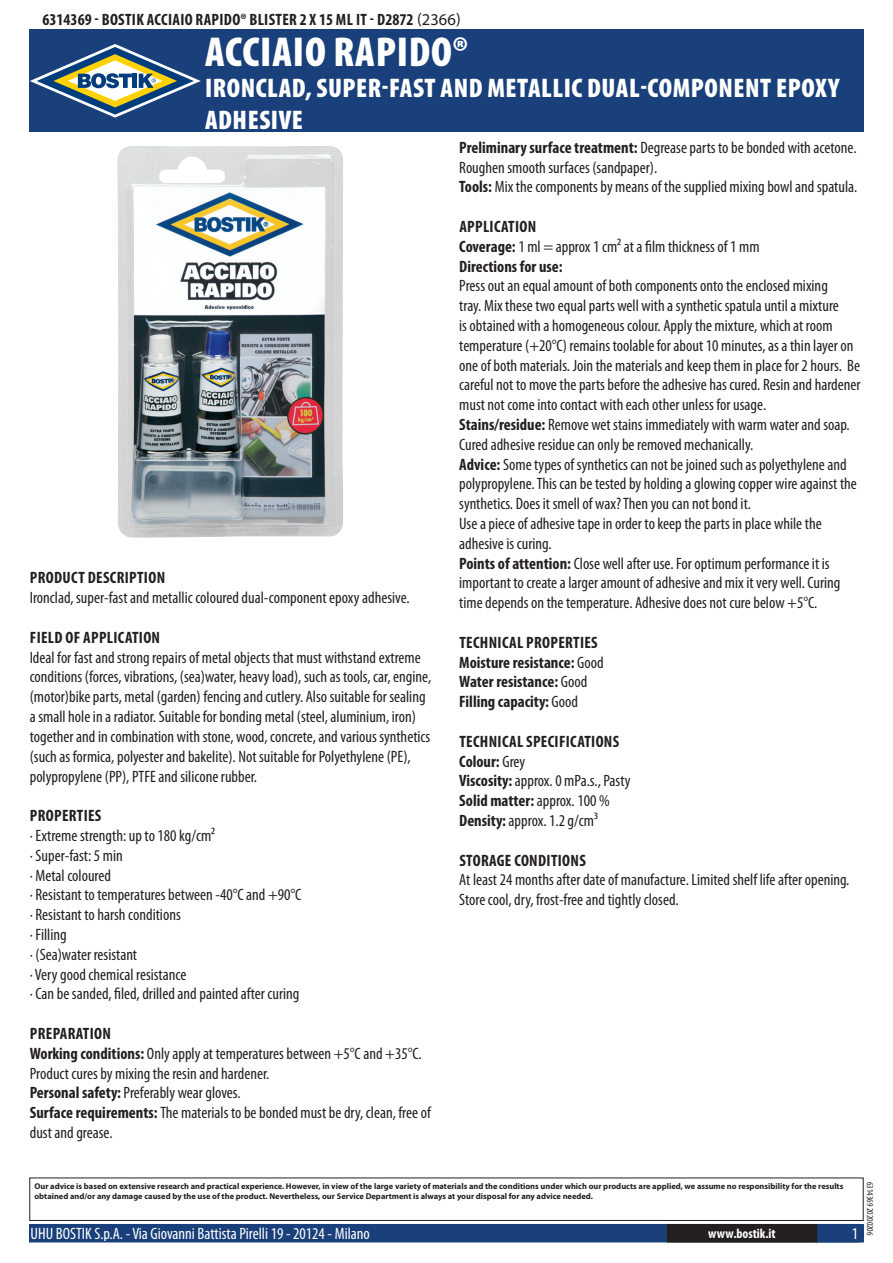
<style>
.page{position:relative;width:893px;height:1263px;background:#fff}
.page>*{position:absolute;margin:0;border:0;box-sizing:border-box;transform-origin:0 0}
.t1{font:900 condensed 42px "Myriad Pro";letter-spacing:.02em;color:#fff}
.t2{font:900 condensed 27px/32.4px "Myriad Pro";letter-spacing:.02em;color:#fff}
.t3{font:condensed 16.5px/19.8px "Myriad Pro";color:#231f20}
.t4{font:700 condensed 16.5px/19.8px "Myriad Pro";letter-spacing:.02em;color:#231f20}
.t5{font:condensed 16.5px "Myriad Pro";color:#fff}
.t6{font:700 condensed 13.5px "Myriad Pro";color:#fff}
.t7{font:condensed 9px "Myriad Pro";color:#231f20}
.t8{font:700 8.4px/10.1px "Myriad Pro";color:#231f20}
.s1{font-weight:400;font-stretch:normal}
.s2{font-weight:700}
.s3{font-weight:400}
</style>
<div class="page">
<div style="left:30px;top:1225px;width:833px;height:17px;background:#19407a"></div>
<div style="left:29px;top:1224px;width:835px;height:18px;border:2px solid #19407a"></div>
<div style="left:816px;top:1224px;width:44px;height:18px;border:2px solid #19407a"></div>
<div style="left:668px;top:1225px;width:148px;height:17px;background:#231f20"></div>
<div style="left:667px;top:1224px;width:150px;height:18px;border:2px solid #231f20"></div>
<div style="left:29px;top:1177px;width:835px;height:44px;border:1px solid #231f20"></div>
<div style="left:30px;top:30px;width:834px;height:102px;background:#19407a"></div>
<svg style="left:30px;top:44px;width:171px;height:74px"></svg>
<img style="left:117px;top:146px;width:226px;height:392px">
<p class="t4" style="left:43px;top:9px;width:420px">6314369 - Bostik Acciaio Rapido® Blister 2 x 15 ml IT - D2872 <span class="s1">(2366)</span></p>
<h1 class="t1" style="left:205px;top:25px;width:264px">ACCIAIO RAPIDO®</h1>
<h2 class="t2" style="left:205px;top:71px;width:636px">IRONCLAD, SUPER-FAST AND METALLIC DUAL-COMPONENT EPOXY<br>ADHESIVE</h2>
<p class="t4" style="left:30px;top:568px;width:137px">Product description</p>
<p class="t3" style="left:30px;top:588px;width:381px">Ironclad, super-fast and metallic coloured dual-component epoxy adhesive.</p>
<p class="t4" style="left:30px;top:627px;width:132px">Field of application</p>
<p class="t3" style="left:30px;top:647px;width:403px">Ideal for fast and strong repairs of metal objects that must withstand extreme conditions (forces, vibrations, (sea)water, heavy load), such as tools, car, engine, (motor)bike parts, metal (garden) fencing and cutlery. Also suitable for sealing a small hole in a radiator. Suitable for bonding metal (steel, aluminium, iron) together and in combination with stone, wood, concrete, and various synthetics (such as formica, polyester and bakelite). Not suitable for Polyethylene (PE), polypropylene (PP), PTFE and silicone rubber.</p>
<p class="t4" style="left:30px;top:805px;width:73px">Properties</p>
<p class="t3" style="left:30px;top:825px;width:273px">· Extreme strength: up to 180 kg/cm²<br>· Super-fast: 5 min<br>· Metal coloured<br>· Resistant to temperatures between -40°C and +90°C · Resistant to harsh conditions<br>· Filling<br>· (Sea)water resistant<br>· Very good chemical resistance<br>· Can be sanded, filed, drilled and painted after curing</p>
<p class="t3" style="left:30px;top:1023px;width:403px"><span class="s2">Preparation<br>Working conditions:</span> Only apply at temperatures between +5°C and +35°C.<br>Product cures by mixing the resin and hardener.<br><span class="s2">Personal safety:</span> Preferably wear gloves.<br><span class="s2">Surface requirements:</span> The materials to be bonded must be dry, clean, free of dust and grease.</p>
<p class="t3" style="left:459px;top:137px;width:400px"><span class="s2">Preliminary surface treatment:</span> Degrease parts to be bonded with acetone.<br>Roughen smooth surfaces (sandpaper).<br><span class="s2">Tools:</span> Mix the components by means of the supplied mixing bowl and spatula.</p>
<p class="t4" style="left:459px;top:216px;width:302px">Application<br>Coverage: <span class="s3">1 ml = approx 1 cm² at a film thickness of 1 mm<br></span>Directions for use:</p>
<p class="t3" style="left:459px;top:276px;width:403px">Press out an equal amount of both components onto the enclosed mixing<br>tray. Mix these two equal parts well with a synthetic spatula until a mixture<br>is obtained with a homogeneous colour. Apply the mixture, which at room temperature (+20°C) remains toolable for about 10 minutes, as a thin layer on one of both materials. Join the materials and keep them in place for 2 hours. Be careful not to move the parts before the adhesive has cured. Resin and hardener must not come into contact with each other unless for usage.<br><span class="s2">Stains/residue:</span> Remove wet stains immediately with warm water and soap.<br>Cured adhesive residue can only be removed mechanically.<br><span class="s2">Advice:</span> Some types of synthetics can not be joined such as polyethylene and polypropylene. This can be tested by holding a glowing copper wire against the synthetics. Does it smell of wax? Then you can not bond it.<br>Use a piece of adhesive tape in order to keep the parts in place while the adhesive is curing.<br><span class="s2">Points of attention:</span> Close well after use. For optimum performance it is important to create a larger amount of adhesive and mix it very well. Curing time depends on the temperature. Adhesive does not cure below +5°C.</p>
<p class="t4" style="left:459px;top:632px;width:146px">Technical properties<br>Moisture resistance: <span class="s3">Good<br></span>Water resistance: <span class="s3">Good<br></span>Filling capacity: <span class="s3">Good</span></p>
<p class="t4" style="left:459px;top:731px;width:173px">Technical specifications<br>Colour: <span class="s3">Grey<br></span>Viscosity: <span class="s3">approx. 0 mPa.s., Pasty<br></span>Solid matter: <span class="s3">approx. 100 %<br></span>Density: <span class="s3">approx. 1.2 g/cm³</span></p>
<p class="t4" style="left:459px;top:850px;width:128px">Storage conditions</p>
<p class="t3" style="left:459px;top:870px;width:392px">At least 24 months after date of manufacture. Limited shelf life after opening.<br>Store cool, dry, frost-free and tightly closed.</p>
<p class="t8" style="left:34px;top:1181px;width:810px">Our advice is based on extensive research and practical experience. However, in view of the large variety of materials and the conditions under which our products are applied, we assume no responsibility for the results obtained and/or any damage caused by the use of the product. Nevertheless, our Service Department is always at your disposal for any advice needed.</p>
<p class="t5" style="left:31px;top:1224px;width:341px">UHU BOSTIK S.p.A. - Via Giovanni Battista Pirelli 19 - 20124 - Milano</p>
<p class="t6" style="left:708px;top:1225px;width:69px">www.bostik.it</p>
<p class="t5" style="left:852px;top:1224px;width:8px">1</p>
<p class="t7" style="left:875px;top:1182px;width:55px;rotate:90deg">6314369 20200206</p>
</div>
